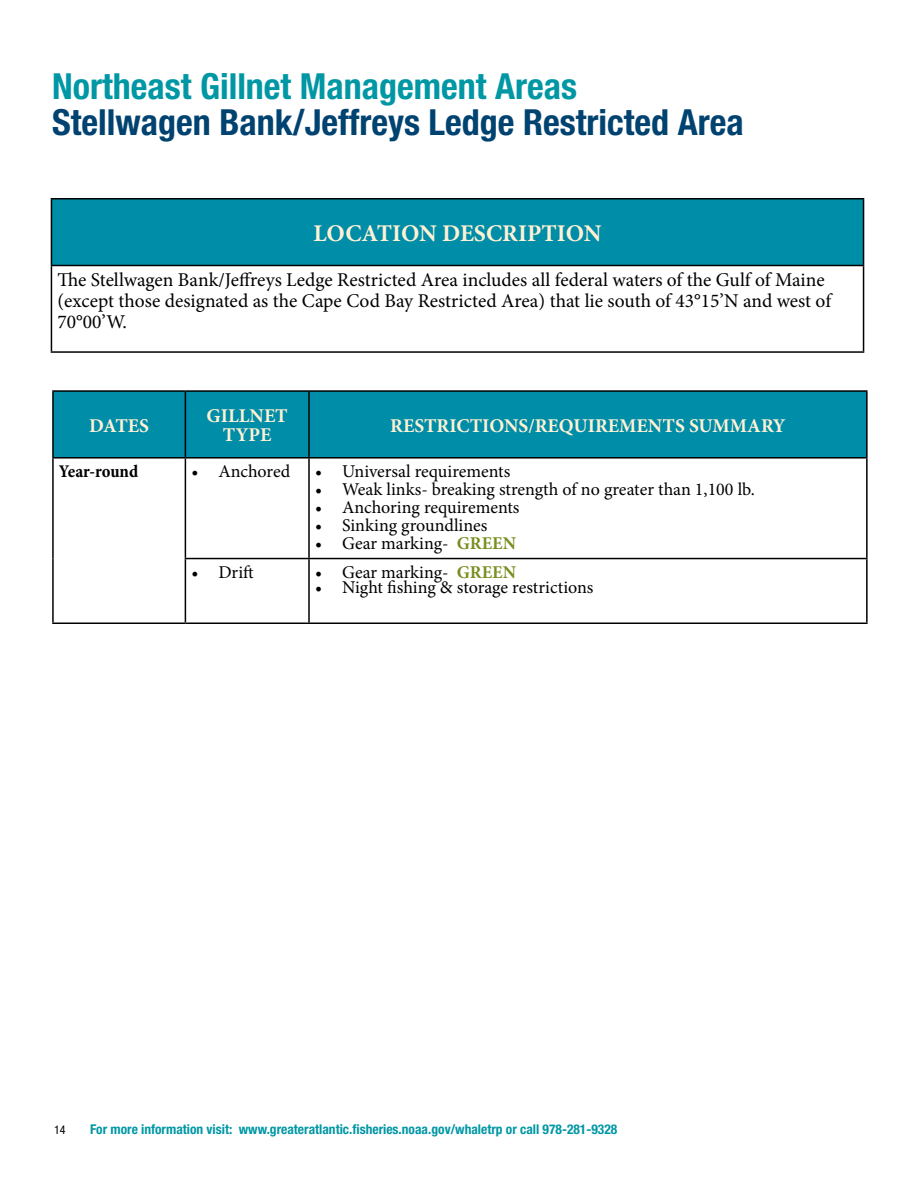
<style>
.page{position:relative;width:918px;height:1188px;background:#fff}
.page>*{position:absolute;margin:0;border:0;box-sizing:border-box;transform-origin:0 0}
.t1{font:700 condensed 36px "Helvetica Neue LT Std";color:#004270}
.t2{font:700 condensed 36px "Helvetica Neue LT Std";color:#0097a5}
.t3{font:700 24px "Minion Pro";color:#fff1d4}
.t4{font:19.5px/21px "Minion Pro";color:#000}
.t5{font:700 19.5px/19.5px "Minion Pro";color:#fff1d4;text-align:center}
.t6{font:18px "Minion Pro";color:#000}
.t7{font:700 condensed 18px "Minion Pro";letter-spacing:-.005em;color:#000}
.t8{font:700 condensed 13.5px "Helvetica Neue LT Std";color:#0097a5}
.t9{font:condensed 12px "Helvetica Neue LT Std";color:#000}
.s1{font-weight:700;color:#788e1e}
</style>
<div class="page">
<div style="left:51px;top:199px;width:813px;height:67px;background:#008da8"></div>
<hr style="left:51px;top:198px;width:813px;height:2px;background:#000">
<hr style="left:51px;top:200px;width:1px;height:65px;background:#000">
<hr style="left:863px;top:200px;width:1px;height:65px;background:#000">
<hr style="left:51px;top:265px;width:813px;height:1px;background:#000">
<hr style="left:51px;top:266px;width:1px;height:85px;background:#000">
<hr style="left:51px;top:351px;width:813px;height:2px;background:#000">
<hr style="left:863px;top:266px;width:1px;height:85px;background:#000">
<div style="left:53px;top:391px;width:132px;height:67px;background:#008da8"></div>
<div style="left:185px;top:391px;width:124px;height:67px;background:#008da8"></div>
<div style="left:309px;top:391px;width:558px;height:67px;background:#008da8"></div>
<hr style="left:52px;top:390px;width:133px;height:2px;background:#000">
<hr style="left:52px;top:392px;width:2px;height:65px;background:#000">
<hr style="left:185px;top:390px;width:124px;height:2px;background:#000">
<hr style="left:185px;top:392px;width:1px;height:65px;background:#000">
<hr style="left:309px;top:390px;width:559px;height:2px;background:#000">
<hr style="left:308px;top:392px;width:2px;height:65px;background:#000">
<hr style="left:866px;top:392px;width:2px;height:65px;background:#000">
<hr style="left:52px;top:457px;width:133px;height:2px;background:#000">
<hr style="left:52px;top:459px;width:2px;height:100px;background:#000">
<hr style="left:52px;top:559px;width:2px;height:63px;background:#000">
<hr style="left:52px;top:622px;width:133px;height:2px;background:#000">
<hr style="left:185px;top:457px;width:124px;height:2px;background:#000">
<hr style="left:185px;top:459px;width:1px;height:99px;background:#000">
<hr style="left:309px;top:457px;width:559px;height:2px;background:#000">
<hr style="left:308px;top:459px;width:2px;height:99px;background:#000">
<hr style="left:866px;top:459px;width:2px;height:99px;background:#000">
<hr style="left:185px;top:558px;width:124px;height:1px;background:#000">
<hr style="left:185px;top:559px;width:1px;height:63px;background:#000">
<hr style="left:309px;top:558px;width:559px;height:1px;background:#000">
<hr style="left:308px;top:559px;width:2px;height:63px;background:#000">
<hr style="left:866px;top:559px;width:2px;height:63px;background:#000">
<hr style="left:185px;top:622px;width:124px;height:2px;background:#000">
<hr style="left:309px;top:622px;width:559px;height:2px;background:#000">
<p class="t2" style="left:52px;top:64px;width:526px">Northeast Gillnet Management Areas</p>
<p class="t1" style="left:52px;top:100px;width:693px">Stellwagen Bank/Jeffreys Ledge Restricted Area</p>
<p class="t3" style="left:313px;top:216px;width:290px">LOCATION DESCRIPTION</p>
<p class="t4" style="left:57px;top:269px;width:775px">The Stellwagen Bank/Jeffreys Ledge Restricted Area includes all federal waters of the Gulf of Maine (except those designated as the Cape Cod Bay Restricted Area) that lie south of 43°15’N and west of<br>70°00’W.</p>
<p class="t5" style="left:89px;top:415px;width:61px">DATES</p>
<p class="t5" style="left:207px;top:406px;width:83px">GILLNET<br>TYPE</p>
<p class="t5" style="left:390px;top:415px;width:397px">RESTRICTIONS/REQUIREMENTS SUMMARY</p>
<p class="t7" style="left:59px;top:459px;width:81px">Year-round</p>
<p class="t6" style="left:191px;top:459px;width:100px">• Anchored</p>
<p class="t6" style="left:315px;top:459px;width:197px">• Universal requirements</p>
<p class="t6" style="left:315px;top:477px;width:441px">• Weak links- breaking strength of no greater than 1,100 lb.</p>
<p class="t6" style="left:315px;top:495px;width:206px">• Anchoring requirements</p>
<p class="t6" style="left:315px;top:513px;width:174px">• Sinking groundlines</p>
<p class="t6" style="left:315px;top:531px;width:203px">• Gear marking- <span class="s1">GREEN</span></p>
<p class="t6" style="left:191px;top:560px;width:64px">• Drift</p>
<p class="t6" style="left:315px;top:560px;width:203px">• Gear marking- <span class="s1">GREEN</span></p>
<p class="t6" style="left:315px;top:575px;width:280px">• Night fishing &amp; storage restrictions</p>
<p class="t9" style="left:54px;top:1123px;width:13px">14</p>
<p class="t8" style="left:90px;top:1121px;width:529px">For more information visit: www.greateratlantic.fisheries.noaa.gov/whaletrp or call 978-281-9328</p>
</div>
